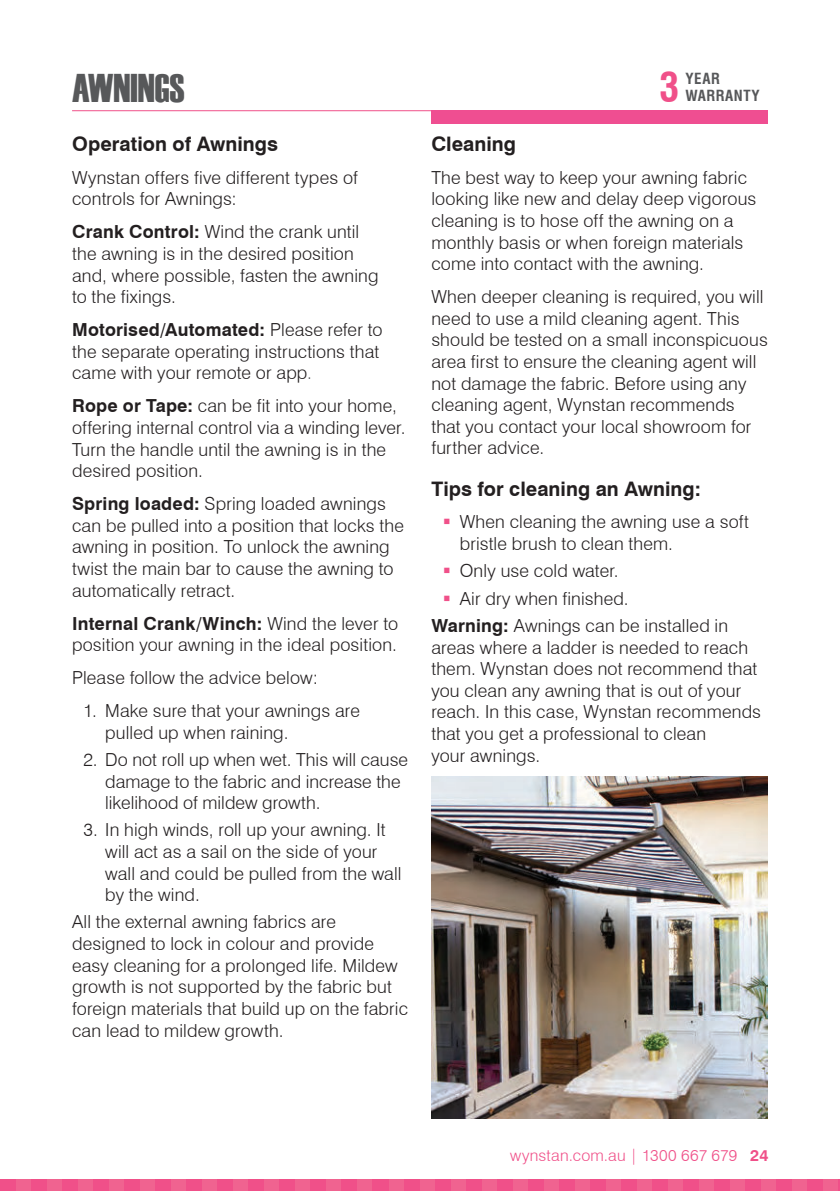
<style>
.page{position:relative;width:840px;height:1191px;background:#fff}
.page>*{position:absolute;margin:0;border:0;box-sizing:border-box;transform-origin:0 0}
.t1{font:40px "Haettenschweiler";color:#57585a}
.t2{font:700 condensed 40px "Swiss 721 BT";color:#f05089}
.t3{font:700 20px "Swiss 721 BT";color:#231f20}
.t4{font:300 18px/21.6px "Swiss 721 BT";letter-spacing:.01em;color:#231f20}
.t5{font:300 16px "Swiss 721 BT";letter-spacing:.015em;color:#f05089}
.t6{font:700 condensed 15px "Swiss 721 BT";letter-spacing:.035em;color:#57585a}
.s1{font-weight:700}
.s2{color:#57585a}
.s3{color:#f05089}
</style>
<div class="page">
<div style="left:0;top:1179px;width:839px;height:12px;background:#f05089"></div>
<div style="left:17px;top:1179px;width:14px;height:12px;background:#f06390"></div>
<div style="left:48px;top:1179px;width:14px;height:12px;background:#f06390"></div>
<div style="left:79px;top:1179px;width:14px;height:12px;background:#f06390"></div>
<div style="left:110px;top:1179px;width:14px;height:12px;background:#f06390"></div>
<div style="left:141px;top:1179px;width:14px;height:12px;background:#f06390"></div>
<div style="left:172px;top:1179px;width:14px;height:12px;background:#f06390"></div>
<div style="left:203px;top:1179px;width:14px;height:12px;background:#f06390"></div>
<div style="left:234px;top:1179px;width:14px;height:12px;background:#f06390"></div>
<div style="left:265px;top:1179px;width:14px;height:12px;background:#f06390"></div>
<div style="left:295px;top:1179px;width:15px;height:12px;background:#f06390"></div>
<div style="left:326px;top:1179px;width:15px;height:12px;background:#f06390"></div>
<div style="left:357px;top:1179px;width:15px;height:12px;background:#f06390"></div>
<div style="left:388px;top:1179px;width:15px;height:12px;background:#f06390"></div>
<div style="left:419px;top:1179px;width:15px;height:12px;background:#f06390"></div>
<div style="left:450px;top:1179px;width:15px;height:12px;background:#f06390"></div>
<div style="left:481px;top:1179px;width:15px;height:12px;background:#f06390"></div>
<div style="left:512px;top:1179px;width:15px;height:12px;background:#f06390"></div>
<div style="left:543px;top:1179px;width:15px;height:12px;background:#f06390"></div>
<div style="left:574px;top:1179px;width:15px;height:12px;background:#f06390"></div>
<div style="left:605px;top:1179px;width:15px;height:12px;background:#f06390"></div>
<div style="left:636px;top:1179px;width:15px;height:12px;background:#f06390"></div>
<div style="left:667px;top:1179px;width:15px;height:12px;background:#f06390"></div>
<div style="left:698px;top:1179px;width:15px;height:12px;background:#f06390"></div>
<div style="left:729px;top:1179px;width:14px;height:12px;background:#f06390"></div>
<div style="left:760px;top:1179px;width:14px;height:12px;background:#f06390"></div>
<div style="left:791px;top:1179px;width:14px;height:12px;background:#f06390"></div>
<div style="left:822px;top:1179px;width:15px;height:12px;background:#f06390"></div>
<hr style="left:72px;top:110px;width:695px;height:1px;background:#f05089">
<div style="left:431px;top:110px;width:336px;height:14px;background:#ef4e91"></div>
<img style="left:431px;top:777px;width:336px;height:341px">
<h1 class="t2" style="left:658px;top:71px;width:21px">3</h1>
<h1 class="t1" style="left:72px;top:73px;width:114px">AWNINGS</h1>
<p class="t6" style="left:685px;top:72px;width:36px">YEAR</p>
<p class="t6" style="left:685px;top:89px;width:76px">WARRANTY</p>
<p class="t3" style="left:72px;top:136px;width:207px">Operation of Awnings</p>
<p class="t4" style="left:72px;top:168px;width:287px">Wynstan offers five different types of controls for Awnings:</p>
<p class="t4" style="left:72px;top:223px;width:308px"><span class="s1">Crank Control:</span> Wind the crank until the awning is in the desired position and, where possible, fasten the awning to the fixings.</p>
<p class="t4" style="left:72px;top:320px;width:312px"><span class="s1">Motorised/Automated:</span> Please refer to the separate operating instructions that came with your remote or app<span class="s2">.</span></p>
<p class="t4" style="left:72px;top:397px;width:335px"><span class="s1">Rope or Tape:</span> can be fit into your home, offering internal control via a winding lever.<br>Turn the handle until the awning is in the desired position.</p>
<p class="t4" style="left:72px;top:494px;width:333px"><span class="s1">Spring loaded:</span> Spring loaded awnings can be pulled into a position that locks the awning in position. To unlock the awning twist the main bar to cause the awning to automatically retract.</p>
<p class="t4" style="left:72px;top:614px;width:327px"><span class="s1">Internal Crank/Winch:</span> Wind the lever to position your awning in the ideal position.</p>
<p class="t4" style="left:72px;top:668px;width:247px">Please follow the advice below:</p>
<p class="t4" style="left:105px;top:701px;width:256px;text-indent:-22px">1. Make sure that your awnings are pulled up when raining.</p>
<p class="t4" style="left:105px;top:750px;width:304px;text-indent:-22px">2. Do not roll up when wet. This will cause damage to the fabric and increase the likelihood of mildew growth.</p>
<p class="t4" style="left:105px;top:821px;width:298px;text-indent:-22px">3. In high winds, roll up your awning. It will act as a sail on the side of your wall and could be pulled from the wall by the wind.</p>
<p class="t4" style="left:72px;top:913px;width:337px">All the external awning fabrics are designed to lock in colour and provide easy cleaning for a prolonged life. Mildew growth is not supported by the fabric but foreign materials that build up on the fabric can lead to mildew growth.</p>
<p class="t3" style="left:431px;top:136px;width:86px">Cleaning</p>
<p class="t4" style="left:431px;top:168px;width:326px">The best way to keep your awning fabric looking like new and delay deep vigorous cleaning is to hose off the awning on a monthly basis or when foreign materials come into contact with the awning.</p>
<p class="t4" style="left:431px;top:288px;width:338px">When deeper cleaning is required, you will need to use a mild cleaning agent. This should be tested on a small inconspicuous area first to ensure the cleaning agent will not damage the fabric. Before using any cleaning agent, Wynstan recommends that you contact your local showroom for further advice.</p>
<p class="t3" style="left:431px;top:480px;width:271px">Tips for cleaning an Awning:</p>
<p class="t4" style="left:459px;top:513px;width:290px;text-indent:-17px"><span class="s3">▪</span> When cleaning the awning use a soft bristle brush to clean them.</p>
<p class="t4" style="left:442px;top:562px;width:177px"><span class="s3">▪</span> Only use cold water.</p>
<p class="t4" style="left:431px;top:586px;width:298px;line-height:27.2px;text-indent:11px"><span class="s3">▪</span> Air dry when finished.<br><span class="s1">Warning:</span> Awnings can be installed in</p>
<p class="t4" style="left:431px;top:638px;width:331px">areas where a ladder is needed to reach them. Wynstan does not recommend that you clean any awning that is out of your reach. In this case, Wynstan recommends that you get a professional to clean<br>your awnings.</p>
<p class="t5" style="left:509px;top:1148px;width:260px">wynstan.com.au | 1300 667 679 <span class="s1">24</span></p>
</div>
